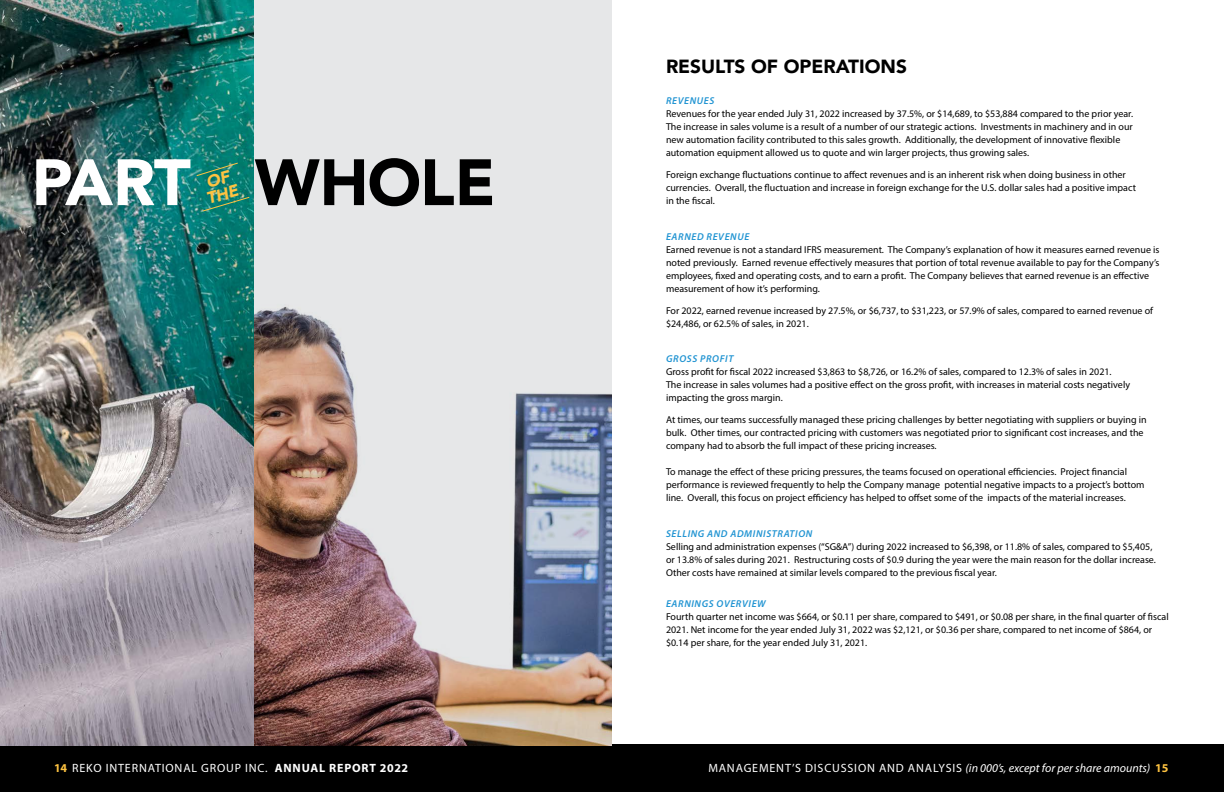
<style>
.page{position:relative;width:1224px;height:792px;background:#fff}
.page>*{position:absolute;margin:0;border:0;box-sizing:border-box;transform-origin:0 0}
.t1{font:900 64.7px "Avenir";letter-spacing:-.01em;color:#000}
.t2{font:900 64.7px "Avenir";color:#fff}
.t3{font:900 19px "Avenir";color:#000}
.t4{font:italic 900 16.6px/15.7px "Avenir";color:#fec341}
.t5{font:italic 12px "Myriad Pro";color:#fff}
.t6{font:12px "Myriad Pro";letter-spacing:.07em;color:#fff}
.t7{font:10px/13px "Myriad Pro";color:#000}
.t8{font:italic 600 10px "Myriad Pro";letter-spacing:.06em;color:#2194d2}
.s1{font-weight:700;color:#fec341}
.s2{font-weight:700}
.s3{font-style:normal}
.s4{font-weight:700;font-style:normal;color:#fec341}
</style>
<div class="page">
<div style="left:0;top:744px;width:1224px;height:48px;background:#000"></div>
<img style="left:160px;top:0;width:452px;height:746px">
<img style="left:0;top:0;width:253px;height:745px">
<svg style="left:202px;top:196px;width:48px;height:16px"></svg>
<svg style="left:196px;top:162px;width:43px;height:15px"></svg>
<h1 class="t2" style="left:32px;top:127px;width:161px">PART</h1>
<h3 class="t4" style="left:200px;top:176px;width:34px;rotate:-16deg">OF<br>THE</h3>
<h1 class="t1" style="left:255px;top:127px;width:242px">WHOLE</h1>
<h2 class="t3" style="left:666px;top:50px;width:242px">RESULTS OF OPERATIONS</h2>
<p class="t8" style="left:666px;top:94px;width:50px">REVENUES</p>
<p class="t7" style="left:666px;top:107px;width:469px">Revenues for the year ended July 31, 2022 increased by 37.5%, or $14,689, to $53,884 compared to the prior year.<br>The increase in sales volume is a result of a number of our strategic actions. Investments in machinery and in our new automation facility contributed to this sales growth. Additionally, the development of innovative flexible automation equipment allowed us to quote and win larger projects, thus growing sales.</p>
<p class="t7" style="left:666px;top:168px;width:472px">Foreign exchange fluctuations continue to affect revenues and is an inherent risk when doing business in other currencies. Overall, the fluctuation and increase in foreign exchange for the U.S. dollar sales had a positive impact in the fiscal.</p>
<p class="t8" style="left:666px;top:230px;width:85px">EARNED REVENUE</p>
<p class="t7" style="left:666px;top:242px;width:495px">Earned revenue is not a standard IFRS measurement. The Company’s explanation of how it measures earned revenue is noted previously. Earned revenue effectively measures that portion of total revenue available to pay for the Company’s employees, fixed and operating costs, and to earn a profit. The Company believes that earned revenue is an effective measurement of how it’s performing.</p>
<p class="t7" style="left:666px;top:303px;width:489px">For 2022, earned revenue increased by 27.5%, or $6,737, to $31,223, or 57.9% of sales, compared to earned revenue of $24,486, or 62.5% of sales, in 2021.</p>
<p class="t8" style="left:666px;top:352px;width:69px">GROSS PROFIT</p>
<p class="t7" style="left:666px;top:365px;width:466px">Gross profit for fiscal 2022 increased $3,863 to $8,726, or 16.2% of sales, compared to 12.3% of sales in 2021.<br>The increase in sales volumes had a positive effect on the gross profit, with increases in material costs negatively impacting the gross margin.</p>
<p class="t7" style="left:666px;top:413px;width:482px">At times, our teams successfully managed these pricing challenges by better negotiating with suppliers or buying in bulk. Other times, our contracted pricing with customers was negotiated prior to significant cost increases, and the company had to absorb the full impact of these pricing increases.</p>
<p class="t7" style="left:666px;top:465px;width:480px">To manage the effect of these pricing pressures, the teams focused on operational efficiencies. Project financial performance is reviewed frequently to help the Company manage potential negative impacts to a project’s bottom line. Overall, this focus on project efficiency has helped to offset some of the impacts of the material increases.</p>
<p class="t8" style="left:666px;top:527px;width:148px">SELLING AND ADMINISTRATION</p>
<p class="t7" style="left:666px;top:540px;width:491px">Selling and administration expenses (“SG&amp;A”) during 2022 increased to $6,398, or 11.8% of sales, compared to $5,405, or 13.8% of sales during 2021. Restructuring costs of $0.9 during the year were the main reason for the dollar increase.<br>Other costs have remained at similar levels compared to the previous fiscal year.</p>
<p class="t8" style="left:666px;top:597px;width:101px">EARNINGS OVERVIEW</p>
<p class="t7" style="left:666px;top:610px;width:504px">Fourth quarter net income was $664, or $0.11 per share, compared to $491, or $0.08 per share, in the final quarter of fiscal<br>2021. Net income for the year ended July 31, 2022 was $2,121, or $0.36 per share, compared to net income of $864, or $0.14 per share, for the year ended July 31, 2021.</p>
<p class="t6" style="left:54px;top:761px;width:356px"><span class="s1">14</span> REKO INTERNATIONAL GROUP INC. <span class="s2">ANNUAL REPORT 2022</span></p>
<p class="t5" style="left:708px;top:761px;width:462px"><span class="s3">MANAGEMENT’S DISCUSSION AND ANALYSIS</span> (in 000’s, except for per share amounts) <span class="s4">15</span></p>
</div>
